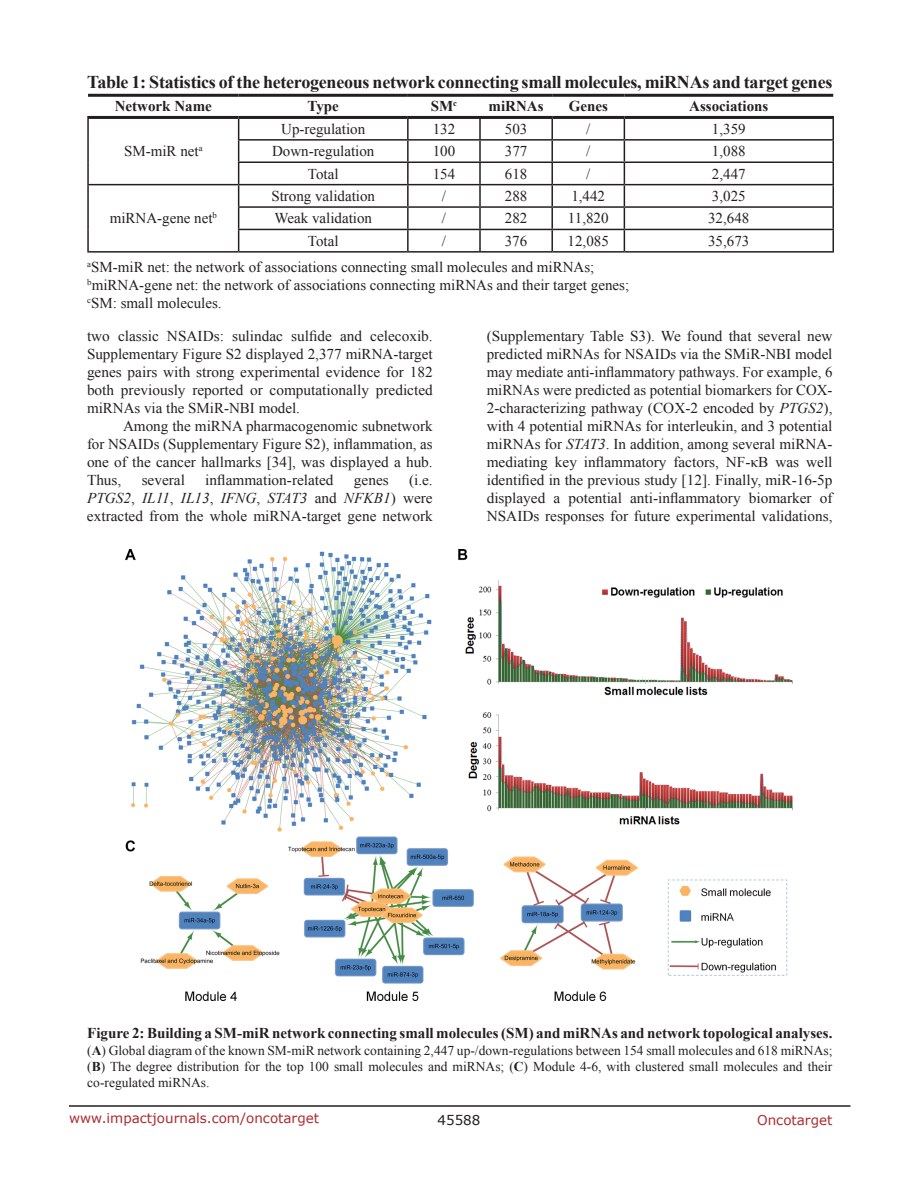
<style>
.page{position:relative;width:918px;height:1188px;background:#fff}
.page>*{position:absolute;margin:0;border:0;box-sizing:border-box;transform-origin:0 0}
.t1{font:700 18px "Times New Roman";letter-spacing:-.015em;color:#231f20}
.t2{font:15px/18px "Times New Roman";color:#231f20;text-align:justify}
.t3{font:700 15px "Times New Roman";color:#231f20}
.t4{font:13.5px/16.2px "Times New Roman";color:#231f20;text-align:justify}
.t5{font:13.5px "Verdana";color:#ac2b31}
.t6{font:13.5px "Verdana";color:#231f20}
.s1{font-style:italic}
.s2{font-weight:700}
</style>
<div class="page">
<hr style="left:69px;top:1105px;width:781px;height:2px;background:#231f20">
<hr style="left:87px;top:119px;width:2px;height:21px;background:#231f20">
<hr style="left:87px;top:140px;width:2px;height:22px;background:#231f20">
<hr style="left:87px;top:162px;width:2px;height:22px;background:#231f20">
<hr style="left:407px;top:119px;width:2px;height:20px;background:#231f20">
<hr style="left:479px;top:119px;width:2px;height:20px;background:#231f20">
<hr style="left:551px;top:119px;width:2px;height:20px;background:#231f20">
<hr style="left:832px;top:119px;width:2px;height:20px;background:#231f20">
<hr style="left:238px;top:139px;width:170px;height:2px;background:#231f20">
<hr style="left:408px;top:139px;width:72px;height:2px;background:#231f20">
<hr style="left:407px;top:141px;width:2px;height:20px;background:#231f20">
<hr style="left:480px;top:139px;width:72px;height:2px;background:#231f20">
<hr style="left:479px;top:141px;width:2px;height:20px;background:#231f20">
<hr style="left:552px;top:139px;width:72px;height:2px;background:#231f20">
<hr style="left:551px;top:141px;width:2px;height:20px;background:#231f20">
<hr style="left:624px;top:139px;width:210px;height:2px;background:#231f20">
<hr style="left:832px;top:141px;width:2px;height:20px;background:#231f20">
<hr style="left:238px;top:161px;width:170px;height:2px;background:#231f20">
<hr style="left:408px;top:161px;width:72px;height:2px;background:#231f20">
<hr style="left:407px;top:163px;width:2px;height:21px;background:#231f20">
<hr style="left:480px;top:161px;width:72px;height:2px;background:#231f20">
<hr style="left:479px;top:163px;width:2px;height:21px;background:#231f20">
<hr style="left:552px;top:161px;width:72px;height:2px;background:#231f20">
<hr style="left:551px;top:163px;width:2px;height:21px;background:#231f20">
<hr style="left:624px;top:161px;width:210px;height:2px;background:#231f20">
<hr style="left:832px;top:163px;width:2px;height:21px;background:#231f20">
<hr style="left:87px;top:184px;width:152px;height:1px;background:#231f20">
<hr style="left:87px;top:185px;width:2px;height:22px;background:#231f20">
<hr style="left:87px;top:207px;width:2px;height:22px;background:#231f20">
<hr style="left:87px;top:229px;width:2px;height:22px;background:#231f20">
<hr style="left:87px;top:251px;width:152px;height:2px;background:#231f20">
<hr style="left:239px;top:184px;width:169px;height:1px;background:#231f20">
<hr style="left:408px;top:184px;width:72px;height:1px;background:#231f20">
<hr style="left:407px;top:185px;width:2px;height:21px;background:#231f20">
<hr style="left:480px;top:184px;width:72px;height:1px;background:#231f20">
<hr style="left:479px;top:185px;width:2px;height:21px;background:#231f20">
<hr style="left:552px;top:184px;width:72px;height:1px;background:#231f20">
<hr style="left:551px;top:185px;width:2px;height:21px;background:#231f20">
<hr style="left:624px;top:184px;width:210px;height:1px;background:#231f20">
<hr style="left:832px;top:185px;width:2px;height:21px;background:#231f20">
<hr style="left:238px;top:206px;width:170px;height:2px;background:#231f20">
<hr style="left:408px;top:206px;width:72px;height:2px;background:#231f20">
<hr style="left:407px;top:208px;width:2px;height:21px;background:#231f20">
<hr style="left:480px;top:206px;width:72px;height:2px;background:#231f20">
<hr style="left:479px;top:208px;width:2px;height:21px;background:#231f20">
<hr style="left:552px;top:206px;width:72px;height:2px;background:#231f20">
<hr style="left:551px;top:208px;width:2px;height:21px;background:#231f20">
<hr style="left:624px;top:206px;width:210px;height:2px;background:#231f20">
<hr style="left:832px;top:208px;width:2px;height:21px;background:#231f20">
<hr style="left:238px;top:229px;width:170px;height:1px;background:#231f20">
<svg style="left:238px;top:119px;width:1px;height:132px"></svg>
<hr style="left:408px;top:229px;width:72px;height:1px;background:#231f20">
<hr style="left:407px;top:230px;width:2px;height:21px;background:#231f20">
<hr style="left:480px;top:229px;width:72px;height:1px;background:#231f20">
<hr style="left:479px;top:230px;width:2px;height:21px;background:#231f20">
<hr style="left:552px;top:229px;width:72px;height:1px;background:#231f20">
<hr style="left:551px;top:230px;width:2px;height:21px;background:#231f20">
<hr style="left:624px;top:229px;width:210px;height:1px;background:#231f20">
<svg style="left:624px;top:119px;width:1px;height:132px"></svg>
<hr style="left:832px;top:230px;width:2px;height:21px;background:#231f20">
<hr style="left:239px;top:251px;width:169px;height:2px;background:#231f20">
<hr style="left:408px;top:251px;width:72px;height:2px;background:#231f20">
<hr style="left:480px;top:251px;width:72px;height:2px;background:#231f20">
<hr style="left:552px;top:251px;width:72px;height:2px;background:#231f20">
<hr style="left:624px;top:251px;width:210px;height:2px;background:#231f20">
<hr style="left:88px;top:94px;width:151px;height:3px;background:#231f20">
<hr style="left:239px;top:94px;width:169px;height:3px;background:#231f20">
<hr style="left:408px;top:94px;width:72px;height:3px;background:#231f20">
<hr style="left:480px;top:94px;width:72px;height:3px;background:#231f20">
<hr style="left:552px;top:94px;width:72px;height:3px;background:#231f20">
<hr style="left:624px;top:94px;width:209px;height:3px;background:#231f20">
<hr style="left:87px;top:116px;width:152px;height:3px;background:#231f20">
<hr style="left:239px;top:116px;width:169px;height:3px;background:#231f20">
<hr style="left:408px;top:116px;width:72px;height:3px;background:#231f20">
<hr style="left:480px;top:116px;width:72px;height:3px;background:#231f20">
<hr style="left:552px;top:116px;width:72px;height:3px;background:#231f20">
<hr style="left:624px;top:116px;width:210px;height:3px;background:#231f20">
<img style="left:126px;top:549px;width:667px;height:452px">
<p class="t1" style="left:87px;top:69px;width:747px">Table 1: Statistics of the heterogeneous network connecting small molecules, miRNAs and target genes</p>
<p class="t3" style="left:115px;top:96px;width:99px">Network Name</p>
<p class="t3" style="left:308px;top:96px;width:33px">Type</p>
<p class="t3" style="left:431px;top:96px;width:28px">SM<sup>c</sup></p>
<p class="t3" style="left:489px;top:96px;width:56px">miRNAs</p>
<p class="t3" style="left:569px;top:96px;width:41px">Genes</p>
<p class="t3" style="left:689px;top:96px;width:81px">Associations</p>
<p class="t2" style="left:124px;top:142px;width:80px">SM-miR net<sup>a</sup></p>
<p class="t2" style="left:281px;top:120px;width:86px">Up-regulation</p>
<p class="t2" style="left:433px;top:120px;width:24px">132</p>
<p class="t2" style="left:505px;top:120px;width:24px">503</p>
<p class="t2" style="left:586px;top:120px;width:6px">/</p>
<p class="t2" style="left:712px;top:120px;width:35px">1,359</p>
<p class="t2" style="left:272px;top:142px;width:104px">Down-regulation</p>
<p class="t2" style="left:433px;top:142px;width:24px">100</p>
<p class="t2" style="left:505px;top:142px;width:24px">377</p>
<p class="t2" style="left:586px;top:142px;width:6px">/</p>
<p class="t2" style="left:712px;top:142px;width:35px">1,088</p>
<p class="t2" style="left:308px;top:164px;width:32px">Total</p>
<p class="t2" style="left:433px;top:164px;width:24px">154</p>
<p class="t2" style="left:505px;top:164px;width:24px">618</p>
<p class="t2" style="left:586px;top:164px;width:6px">/</p>
<p class="t2" style="left:712px;top:164px;width:35px">2,447</p>
<p class="t2" style="left:271px;top:187px;width:105px">Strong validation</p>
<p class="t2" style="left:442px;top:187px;width:6px">/</p>
<p class="t2" style="left:505px;top:187px;width:24px">288</p>
<p class="t2" style="left:571px;top:187px;width:35px">1,442</p>
<p class="t2" style="left:712px;top:187px;width:35px">3,025</p>
<p class="t2" style="left:274px;top:209px;width:99px">Weak validation</p>
<p class="t2" style="left:442px;top:209px;width:6px">/</p>
<p class="t2" style="left:505px;top:209px;width:24px">282</p>
<p class="t2" style="left:568px;top:209px;width:42px">11,820</p>
<p class="t2" style="left:708px;top:209px;width:43px">32,648</p>
<p class="t2" style="left:308px;top:232px;width:32px">Total</p>
<p class="t2" style="left:442px;top:232px;width:6px">/</p>
<p class="t2" style="left:505px;top:232px;width:24px">376</p>
<p class="t2" style="left:568px;top:232px;width:43px">12,085</p>
<p class="t2" style="left:708px;top:232px;width:43px">35,673</p>
<p class="t2" style="left:87px;top:258px;width:543px;text-align:left"><sup>a</sup>SM-miR net: the network of associations connecting small molecules and miRNAs; <sup>b</sup>miRNA-gene net: the network of associations connecting miRNAs and their target genes; <sup>c</sup>SM: small molecules.</p>
<p class="t2" style="left:110px;top:209px;width:109px">miRNA-gene net<sup>b</sup></p>
<p class="t2" style="left:87px;top:327px;width:347px">two classic NSAIDs: sulindac sulfide and celecoxib.<br>Supplementary Figure S2 displayed 2,377 miRNA-target genes pairs with strong experimental evidence for 182 both previously reported or computationally predicted miRNAs via the SMiR-NBI model.</p>
<p class="t2" style="left:87px;top:417px;width:347px;text-indent:36px">Among the miRNA pharmacogenomic subnetwork for NSAIDs (Supplementary Figure S2), inflammation, as one of the cancer hallmarks [34], was displayed a hub.<br>Thus,</p>
<p class="t2" style="left:87px;top:471px;width:347px;text-indent:322px">(i.e.<br><span class="s1">PTGS2</span>, <span class="s1">IL11</span>, <span class="s1">IL13</span>, <span class="s1">IFNG</span>, <span class="s1">STAT3</span> and <span class="s1">NFKB1</span>) were extracted from the whole miRNA-target gene network</p>
<p class="t2" style="left:142px;top:471px;width:45px">several</p>
<p class="t2" style="left:205px;top:471px;width:130px">inflammation-related</p>
<p class="t2" style="left:354px;top:471px;width:36px">genes</p>
<p class="t2" style="left:487px;top:327px;width:347px">(Supplementary Table S3). We found that several new predicted miRNAs for NSAIDs via the SMiR-NBI model may mediate anti-inflammatory pathways. For example, 6 miRNAs were predicted as potential biomarkers for COX-2-characterizing pathway (COX-2 encoded by <span class="s1">PTGS2</span>), with 4 potential miRNAs for interleukin, and 3 potential miRNAs for <span class="s1">STAT3</span>. In addition, among several miRNA&shy;mediating key inflammatory factors, NF-κB was well identified in the previous study [12]. Finally, miR-16-5p displayed a potential anti-inflammatory biomarker of NSAIDs responses for future experimental validations,</p>
<p class="t3" style="left:87px;top:1023px;width:747px">Figure 2: Building a SM-miR network connecting small molecules (SM) and miRNAs and network topological analyses.</p>
<p class="t4" style="left:87px;top:1042px;width:747px">(<span class="s2">A</span>) Global diagram of the known SM-miR network containing 2,447 up-/down-regulations between 154 small molecules and 618 miRNAs; (<span class="s2">B</span>) The degree distribution for the top 100 small molecules and miRNAs; (<span class="s2">C</span>) Module 4-6, with clustered small molecules and their co-regulated miRNAs.</p>
<p class="t5" style="left:69px;top:1109px;width:252px">www.impactjournals.com/oncotarget</p>
<p class="t6" style="left:438px;top:1111px;width:44px">45588</p>
<p class="t5" style="left:757px;top:1111px;width:77px">Oncotarget</p>
</div>
